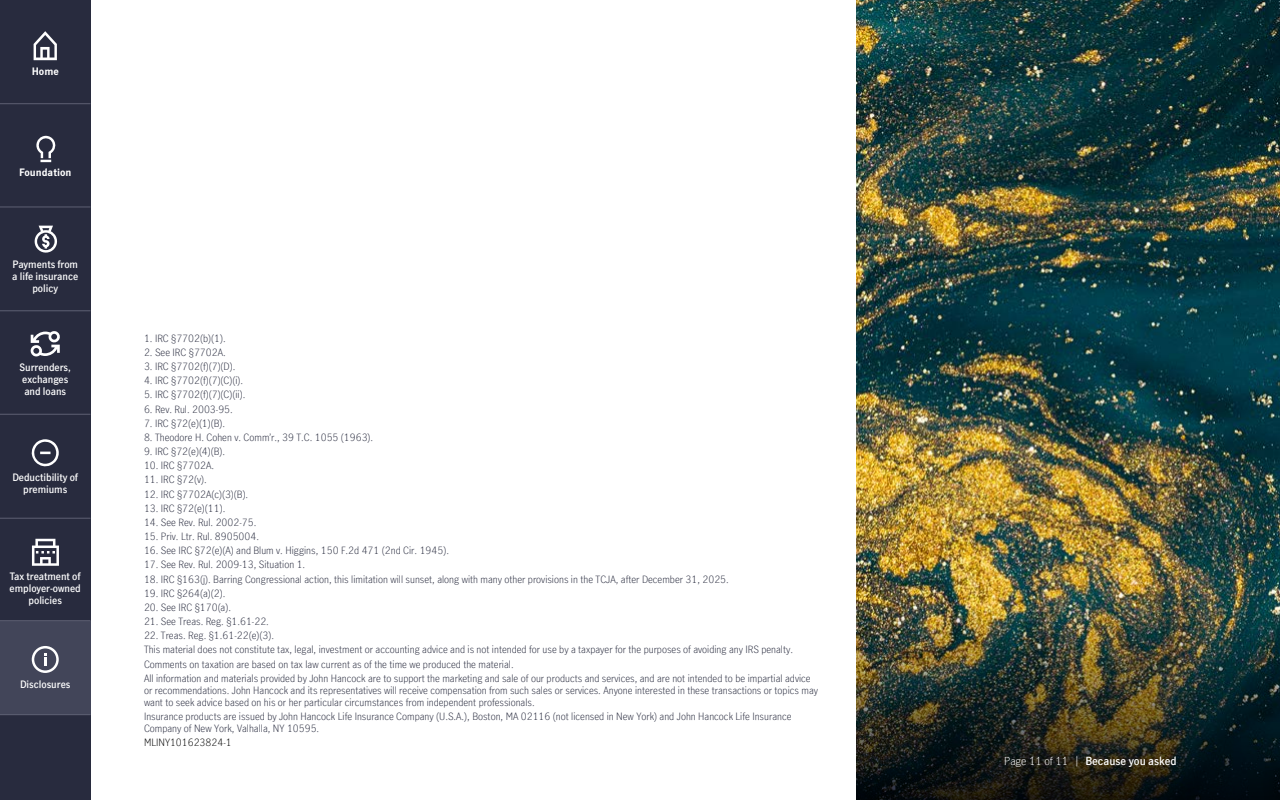
<style>
.page{position:relative;width:1280px;height:800px;background:#fff}
.page>*{position:absolute;margin:0;border:0;box-sizing:border-box;transform-origin:0 0}
.t1{font:600 11px "Manulife JH Sans Optimized";color:#fff}
.t2{font:300 10px/14.2px "Manulife JH Sans Optimized";color:#282b3e}
.t3{font:600 10px/12px "Manulife JH Sans Optimized";letter-spacing:-.005em;color:#fff;text-align:center}
.t4{font:300 10px "Manulife JH Sans Optimized";color:#000}
.t5{font:700 10px "Manulife JH Sans Optimized";color:#fff}
.s1{font-weight:300}
</style>
<div class="page">
<img style="left:856px;top:0;width:423px;height:609px">
<img style="left:856px;top:609px;width:423px;height:191px">
<div style="left:0;top:0;width:90px;height:800px;background:#282b3e"></div>
<div style="left:0;top:621px;width:90px;height:93px;background:#424559"></div>
<svg style="left:32px;top:646px;width:27px;height:27px"></svg>
<hr style="left:0;top:103px;width:90px;height:1px;background:#5e6073">
<hr style="left:0;top:414px;width:90px;height:1px;background:#5e6073">
<hr style="left:0;top:518px;width:90px;height:1px;background:#5e6073">
<hr style="left:0;top:620px;width:90px;height:1px;background:#5e6073">
<hr style="left:0;top:714px;width:90px;height:1px;background:#5e6073">
<hr style="left:0;top:207px;width:90px;height:1px;background:#5e6073">
<hr style="left:0;top:311px;width:90px;height:1px;background:#5e6073">
<svg style="left:34px;top:31px;width:23px;height:29px"></svg>
<svg style="left:34px;top:226px;width:23px;height:27px"></svg>
<svg style="left:30px;top:331px;width:30px;height:26px"></svg>
<svg style="left:31px;top:439px;width:28px;height:28px"></svg>
<svg style="left:32px;top:539px;width:27px;height:27px"></svg>
<svg style="left:36px;top:136px;width:20px;height:26px"></svg>
<p class="t5" style="left:32px;top:65px;width:29px">Home</p>
<p class="t5" style="left:19px;top:165px;width:54px">Foundation</p>
<p class="t3" style="left:12px;top:258px;width:67px">Payments from a life insurance policy</p>
<p class="t3" style="left:20px;top:361px;width:53px;text-align:left">Surrenders, exchanges and loans</p>
<p class="t3" style="left:12px;top:471px;width:67px">Deductibility of premiums</p>
<p class="t3" style="left:10px;top:570px;width:73px">Tax treatment of employer-owned policies</p>
<p class="t3" style="left:20px;top:678px;width:52px">Disclosures</p>
<p class="t2" style="left:144px;top:331px;width:83px">1. IRC §7702(b)(1).</p>
<p class="t2" style="left:144px;top:345px;width:83px">2. See IRC §7702A.</p>
<p class="t2" style="left:144px;top:359px;width:93px">3. IRC §7702(f)(7)(D).</p>
<p class="t2" style="left:144px;top:373px;width:101px">4. IRC §7702(f)(7)(C)(i).</p>
<p class="t2" style="left:144px;top:387px;width:103px">5. IRC §7702(f)(7)(C)(ii).</p>
<p class="t2" style="left:144px;top:401px;width:90px">6. Rev. Rul. 2003-95.</p>
<p class="t2" style="left:144px;top:416px;width:83px">7. IRC §72(e)(1)(B).</p>
<p class="t2" style="left:144px;top:430px;width:231px">8. Theodore H. Cohen v. Comm’r., 39 T.C. 1055 (1963).</p>
<p class="t2" style="left:144px;top:444px;width:83px">9. IRC §72(e)(4)(B).</p>
<p class="t2" style="left:144px;top:458px;width:72px">10. IRC §7702A.</p>
<p class="t2" style="left:144px;top:472px;width:64px">11. IRC §72(v).</p>
<p class="t2" style="left:144px;top:486px;width:106px">12. IRC §7702A(c)(3)(B).</p>
<p class="t2" style="left:144px;top:501px;width:83px">13. IRC §72(e)(11).</p>
<p class="t2" style="left:144px;top:515px;width:114px">14. See Rev. Rul. 2002-75.</p>
<p class="t2" style="left:144px;top:529px;width:117px">15. Priv. Ltr. Rul. 8905004.</p>
<p class="t2" style="left:144px;top:543px;width:307px">16. See IRC §72(e)(A) and Blum v. Higgins, 150 F.2d 471 (2nd Cir. 1945).</p>
<p class="t2" style="left:144px;top:557px;width:163px">17. See Rev. Rul. 2009-13, Situation 1.</p>
<p class="t2" style="left:144px;top:571px;width:586px">18. IRC §163(j). Barring Congressional action, this limitation will sunset, along with many other provisions in the TCJA, after December 31, 2025.</p>
<p class="t2" style="left:144px;top:586px;width:83px">19. IRC §264(a)(2).</p>
<p class="t2" style="left:144px;top:600px;width:89px">20. See IRC §170(a).</p>
<p class="t2" style="left:144px;top:614px;width:126px">21. See Treas. Reg. §1.61-22.</p>
<p class="t2" style="left:144px;top:628px;width:668px">22. Treas. Reg. §1.61-22(e)(3).<br>This material does not constitute tax, legal, investment or accounting advice and is not intended for use by a taxpayer for the purposes of avoiding any IRS penalty.<br>Comments on taxation are based on tax law current as of the time we produced the material.<br>All information and materials provided by John Hancock are to support the marketing and sale of our products and services, and are not intended to be impartial advice</p>
<p class="t2" style="left:144px;top:684px;width:676px;line-height:12px">or recommendations. John Hancock and its representatives will receive compensation from such sales or services. Anyone interested in these transactions or topics may want to seek advice based on his or her particular circumstances from independent professionals.</p>
<p class="t2" style="left:144px;top:710px;width:649px;line-height:12px">Insurance products are issued by John Hancock Life Insurance Company (U.S.A.), Boston, MA 02116 (not licensed in New York) and John Hancock Life Insurance<br>Company of New York, Valhalla, NY 10595.</p>
<p class="t4" style="left:144px;top:736px;width:89px">MLINY101623824-1</p>
<p class="t1" style="left:1004px;top:753px;width:174px"><span class="s1">Page 11 of 11 |</span> Because you asked</p>
</div>
